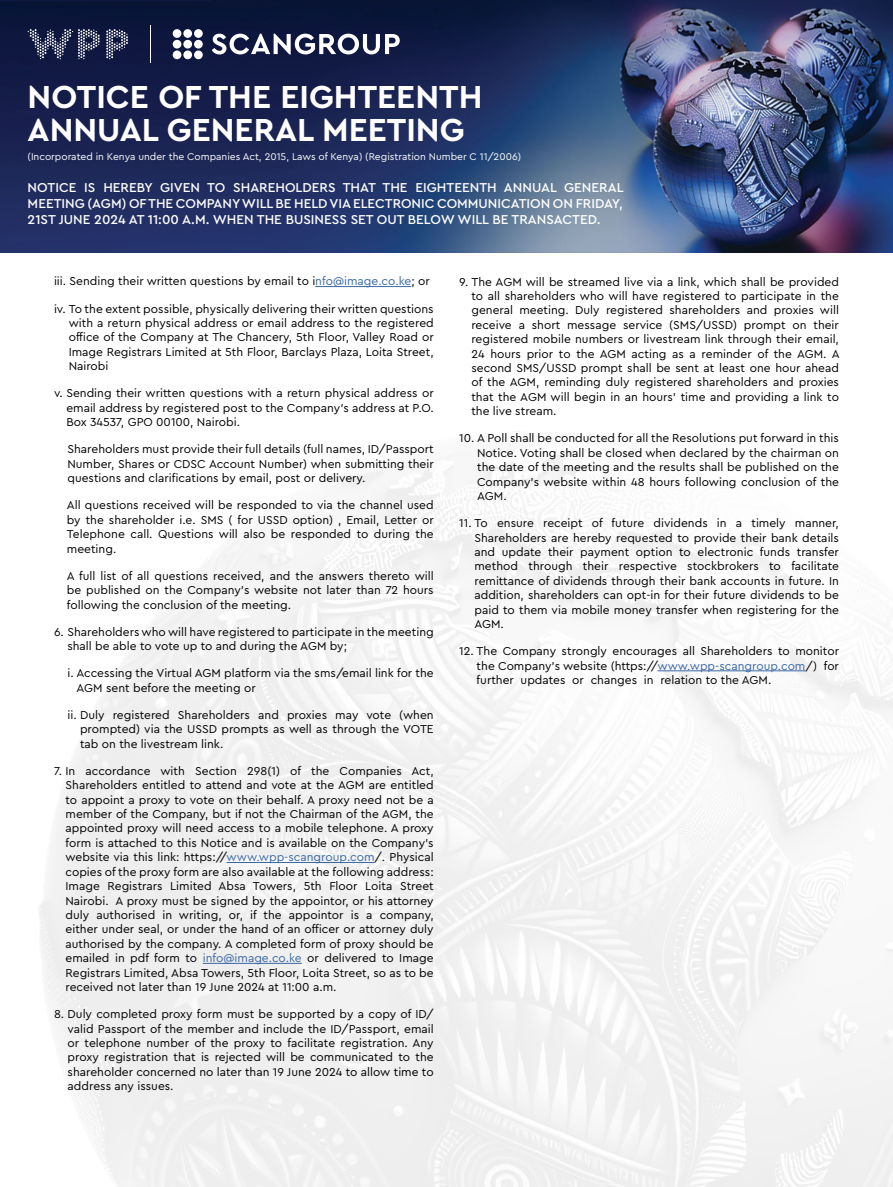
<style>
.page{position:relative;width:893px;height:1187px;background:#fff}
.page>*{position:absolute;margin:0;border:0;box-sizing:border-box;transform-origin:0 0}
.t1{font:700 33.3px/32.4px "WPP";color:#fff}
.t2{font:500 13.5px/16.2px "WPP";color:#fff;text-align:justify}
.t3{font:12px/14.4px "WPP";color:#000;text-align:justify}
.t4{font:10.2px "WPP";color:#fff}
.s1{color:#3a68a5}
</style>
<div class="page">
<img style="left:38px;top:431px;width:855px;height:755px">
<hr style="left:315px;top:286px;width:96px;height:1px;background:#3a68a5">
<hr style="left:227px;top:862px;width:148px;height:1px;background:#3a68a5">
<hr style="left:203px;top:962px;width:99px;height:1px;background:#3a68a5">
<hr style="left:657px;top:670px;width:148px;height:1px;background:#3a68a5">
<img style="left:0;top:0;width:893px;height:252px">
<hr style="left:150px;top:26px;width:1px;height:37px;background:#fff">
<svg style="left:28px;top:29px;width:100px;height:30px;background:#3e4565"></svg>
<div style="left:194px;top:50px;width:9px;height:9px;background:#fff;border-radius:50%"></div>
<div style="left:194px;top:40px;width:9px;height:9px;background:#fff;border-radius:50%"></div>
<div style="left:194px;top:29px;width:9px;height:9px;background:#fff;border-radius:50%"></div>
<div style="left:183px;top:50px;width:9px;height:9px;background:#fff;border-radius:50%"></div>
<div style="left:183px;top:40px;width:9px;height:9px;background:#fff;border-radius:50%"></div>
<div style="left:183px;top:29px;width:9px;height:9px;background:#fff;border-radius:50%"></div>
<div style="left:173px;top:50px;width:8px;height:9px;background:#fff;border-radius:50%"></div>
<div style="left:173px;top:40px;width:8px;height:9px;background:#fff;border-radius:50%"></div>
<div style="left:173px;top:29px;width:8px;height:9px;background:#fff;border-radius:50%"></div>
<svg style="left:212px;top:34px;width:188px;height:20px"></svg>
<h1 class="t1" style="left:28px;top:79px;width:456px">NOTICE OF THE EIGHTEENTH<br>ANNUAL GENERAL MEETING</h1>
<p class="t4" style="left:28px;top:150px;width:495px">(Incorporated in Kenya under the Companies Act, 2015, Laws of Kenya) (Registration Number C 11/2006)</p>
<p class="t2" style="left:28px;top:178px;width:597px">NOTICE IS HEREBY GIVEN TO SHAREHOLDERS THAT THE EIGHTEENTH ANNUAL GENERAL MEETING (AGM) OF THE COMPANY WILL BE HELD VIA ELECTRONIC COMMUNICATION ON FRIDAY, 21ST JUNE 2024 AT 11:00 A.M. WHEN THE BUSINESS SET OUT BELOW WILL BE TRANSACTED.</p>
<p class="t3" style="left:54px;top:273px;width:377px">iii. Sending their written questions by email to i<span class="s1">nfo@image.co.ke</span>; or</p>
<p class="t3" style="left:69px;top:301px;width:367px;text-indent:-15px">iv. To the extent possible, physically delivering their written questions with a return physical address or email address to the registered office of the Company at The Chancery, 5th Floor, Valley Road or Image Registrars Limited at 5th Floor, Barclays Plaza, Loita Street, Nairobi</p>
<p class="t3" style="left:66px;top:385px;width:369px;text-indent:-12px">v. Sending their written questions with a return physical address or email address by registered post to the Company’s address at P.O.<br>Box 34537, GPO 00100, Nairobi.</p>
<p class="t3" style="left:67px;top:441px;width:368px">Shareholders must provide their full details (full names, ID/Passport Number, Shares or CDSC Account Number) when submitting their questions and clarifications by email, post or delivery.</p>
<p class="t3" style="left:67px;top:497px;width:368px">All questions received will be responded to via the channel used by the shareholder i.e. SMS ( for USSD option) , Email, Letter or Telephone call. Questions will also be responded to during the meeting.</p>
<p class="t3" style="left:67px;top:568px;width:368px">A full list of all questions received, and the answers thereto will be published on the Company’s website not later than 72 hours following the conclusion of the meeting.</p>
<p class="t3" style="left:67px;top:624px;width:368px;text-indent:-13px">6. Shareholders who will have registered to participate in the meeting shall be able to vote up to and during the AGM by;</p>
<p class="t3" style="left:77px;top:665px;width:359px;text-indent:-9px">i. Accessing the Virtual AGM platform via the sms/email link for the<br>AGM sent before the meeting or</p>
<p class="t3" style="left:80px;top:707px;width:355px;text-indent:-13px">ii. Duly registered Shareholders and proxies may vote (when prompted) via the USSD prompts as well as through the VOTE tab on the livestream link.</p>
<p class="t3" style="left:66px;top:763px;width:370px;text-indent:-12px">7. In accordance with Section 298(1) of the Companies Act, Shareholders entitled to attend and vote at the AGM are entitled to appoint a proxy to vote on their behalf. A proxy need not be a member of the Company, but if not the Chairman of the AGM, the appointed proxy will need access to a mobile telephone. A proxy form is attached to this Notice and is available on the Company’s website via this link: https://<span class="s1">www.wpp-scangroup.com</span>/. Physical copies of the proxy form are also available at the following address:<br>Image Registrars Limited Absa Towers, 5th Floor Loita Street Nairobi. A proxy must be signed by the appointor, or his attorney duly authorised in writing, or, if the appointor is a company, either under seal, or under the hand of an officer or attorney duly authorised by the company. A completed form of proxy should be emailed in pdf form to <span class="s1">info@image.co.ke</span> or delivered to Image Registrars Limited, Absa Towers, 5th Floor, Loita Street, so as to be received not later than 19 June 2024 at 11:00 a.m.</p>
<p class="t3" style="left:68px;top:1006px;width:368px;text-indent:-14px">8. Duly completed proxy form must be supported by a copy of ID/ valid Passport of the member and include the ID/Passport, email or telephone number of the proxy to facilitate registration. Any proxy registration that is rejected will be communicated to the shareholder concerned no later than 19 June 2024 to allow time to address any issues.</p>
<p class="t3" style="left:471px;top:274px;width:370px;text-indent:-12px">9. The AGM will be streamed live via a link, which shall be provided to all shareholders who will have registered to participate in the general meeting. Duly registered shareholders and proxies will receive a short message service (SMS/USSD) prompt on their registered mobile numbers or livestream link through their email, 24 hours prior to the AGM acting as a reminder of the AGM. A second SMS/USSD prompt shall be sent at least one hour ahead of the AGM, reminding duly registered shareholders and proxies that the AGM will begin in an hours’ time and providing a link to the live stream.</p>
<p class="t3" style="left:477px;top:430px;width:363px;text-indent:-18px">10. A Poll shall be conducted for all the Resolutions put forward in this Notice. Voting shall be closed when declared by the chairman on the date of the meeting and the results shall be published on the Company’s website within 48 hours following conclusion of the AGM.</p>
<p class="t3" style="left:474px;top:515px;width:366px;text-indent:-15px">11. To ensure receipt of future dividends in a timely manner, Shareholders are hereby requested to provide their bank details and update their payment option to electronic funds transfer method through their respective stockbrokers to facilitate remittance of dividends through their bank accounts in future. In addition, shareholders can opt-in for their future dividends to be paid to them via mobile money transfer when registering for the AGM.</p>
<p class="t3" style="left:477px;top:643px;width:364px;text-indent:-17px">12. The Company strongly encourages all Shareholders to monitor the Company’s website (https://<span class="s1">www.wpp-scangroup.com</span>/) for further updates or changes in relation to the AGM.</p>
</div>
